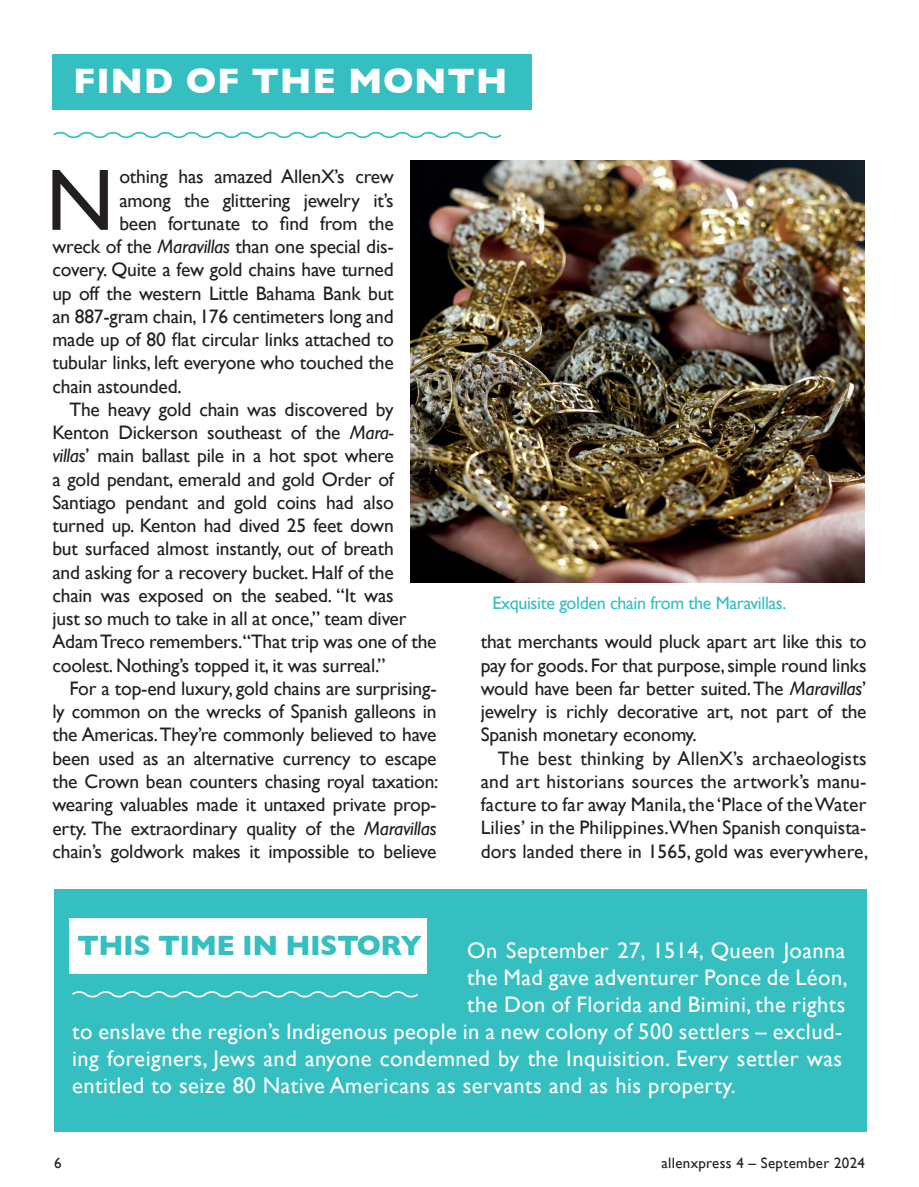
<style>
.page{position:relative;width:919px;height:1187px;background:#fff}
.page>*{position:absolute;margin:0;border:0;box-sizing:border-box;transform-origin:0 0}
.t1{font:87.6px "Gill Sans";color:#231f20}
.t2{font:700 36px "Gill Sans";letter-spacing:.02em;color:#fff}
.t3{font:700 28.5px "Gill Sans";letter-spacing:-.02em;color:#35bfc1}
.t4{font:22.5px "Gill Sans";letter-spacing:.02em;color:#fff}
.t5{font:19.5px/23.2px "Gill Sans";letter-spacing:-.01em;color:#231f20;text-align:justify}
.t6{font:18px "Gill Sans";letter-spacing:-.02em;color:#35bfc1}
.t7{font:15px "Gill Sans";letter-spacing:.02em;color:#231f20}
.s1{font-style:italic}
</style>
<div class="page">
<div style="left:54px;top:889px;width:812px;height:242px;background:#35bfc1"></div>
<div style="left:69px;top:917px;width:357px;height:56px;background:#fff"></div>
<svg style="left:72px;top:991px;width:346px;height:7px"></svg>
<div style="left:52px;top:54px;width:480px;height:55px;background:#35bfc1"></div>
<svg style="left:53px;top:131px;width:449px;height:8px"></svg>
<img style="left:411px;top:160px;width:453px;height:422px">
<h2 class="t2" style="left:73px;top:52px;width:436px">FIND OF THE MONTH</h2>
<h1 class="t1" style="left:46px;top:149px;width:70px">N</h1>
<p class="t5" style="left:119px;top:165px;width:276px">othing has amazed AllenX’s crew</p>
<p class="t5" style="left:119px;top:188px;width:276px">among the glittering jewelry it’s</p>
<p class="t5" style="left:119px;top:211px;width:276px">been fortunate to find from the</p>
<p class="t5" style="left:52px;top:235px;width:343px">wreck of the <span class="s1">Maravillas</span> than one special dis-</p>
<p class="t5" style="left:52px;top:258px;width:343px">covery. Quite a few gold chains have turned</p>
<p class="t5" style="left:52px;top:281px;width:343px">up off the western Little Bahama Bank but</p>
<p class="t5" style="left:52px;top:304px;width:343px">an 887-gram chain, 176 centimeters long and</p>
<p class="t5" style="left:52px;top:328px;width:343px">made up of 80 flat circular links attached to</p>
<p class="t5" style="left:52px;top:351px;width:343px">tubular links, left everyone who touched the</p>
<p class="t5" style="left:52px;top:374px;width:131px">chain astounded.</p>
<p class="t5" style="left:69px;top:397px;width:326px">The heavy gold chain was discovered by</p>
<p class="t5" style="left:52px;top:420px;width:343px">Kenton Dickerson southeast of the <span class="s1">Mara-</span></p>
<p class="t5" style="left:52px;top:444px;width:343px"><span class="s1">villas</span>’ main ballast pile in a hot spot where</p>
<p class="t5" style="left:52px;top:467px;width:343px">a gold pendant, emerald and gold Order of</p>
<p class="t5" style="left:52px;top:490px;width:343px">Santiago pendant and gold coins had also</p>
<p class="t5" style="left:52px;top:513px;width:343px">turned up. Kenton had dived 25 feet down</p>
<p class="t5" style="left:52px;top:537px;width:343px">but surfaced almost instantly, out of breath</p>
<p class="t5" style="left:52px;top:560px;width:343px">and asking for a recovery bucket. Half of the</p>
<p class="t5" style="left:52px;top:583px;width:343px">chain was exposed on the seabed. “It was</p>
<p class="t5" style="left:52px;top:606px;width:355px">just so much to take in all at once,” team diver</p>
<p class="t5" style="left:52px;top:630px;width:385px">Adam Treco remembers.“That trip was one of the</p>
<p class="t5" style="left:52px;top:653px;width:335px">coolest. Nothing’s topped it, it was surreal.”</p>
<p class="t5" style="left:69px;top:676px;width:368px">For a top-end luxury, gold chains are surprising-</p>
<p class="t5" style="left:52px;top:699px;width:385px">ly common on the wrecks of Spanish galleons in</p>
<p class="t5" style="left:52px;top:723px;width:385px">the Americas. They’re commonly believed to have</p>
<p class="t5" style="left:52px;top:746px;width:385px">been used as an alternative currency to escape</p>
<p class="t5" style="left:52px;top:769px;width:387px">the Crown bean counters chasing royal taxation:</p>
<p class="t5" style="left:52px;top:792px;width:385px">wearing valuables made it untaxed private prop-</p>
<p class="t5" style="left:52px;top:816px;width:385px">erty. The extraordinary quality of the <span class="s1">Maravillas</span></p>
<p class="t5" style="left:52px;top:839px;width:385px">chain’s goldwork makes it impossible to believe</p>
<p class="t6" style="left:492px;top:591px;width:295px">Exquisite golden chain from the Maravillas.</p>
<p class="t5" style="left:480px;top:630px;width:387px">that merchants would pluck apart art like this to pay for goods. For that purpose, simple round links would have been far better suited. The <span class="s1">Maravillas</span>’ jewelry is richly decorative art, not part of the Spanish monetary economy.</p>
<p class="t5" style="left:480px;top:746px;width:389px;text-indent:17px">The best thinking by AllenX’s archaeologists and art historians sources the artwork’s manu&shy;facture to far away Manila, the ‘Place of the Water Lilies’ in the Philippines.When Spanish conquista&shy;dors landed there in 1565, gold was everywhere,</p>
<h3 class="t3" style="left:77px;top:922px;width:346px">THIS TIME IN HISTORY</h3>
<p class="t4" style="left:467px;top:936px;width:379px">On September 27, 1514, Queen Joanna</p>
<p class="t4" style="left:467px;top:963px;width:382px">the Mad gave adventurer Ponce de Léon,</p>
<p class="t4" style="left:467px;top:990px;width:379px">the Don of Florida and Bimini, the rights</p>
<p class="t4" style="left:72px;top:1017px;width:771px">to enslave the region’s Indigenous people in a new colony of 500 settlers – exclud-</p>
<p class="t4" style="left:72px;top:1044px;width:771px">ing foreigners, Jews and anyone condemned by the Inquisition. Every settler was</p>
<p class="t4" style="left:72px;top:1071px;width:665px">entitled to seize 80 Native Americans as servants and as his property.</p>
<p class="t7" style="left:54px;top:1153px;width:9px">6</p>
<p class="t7" style="left:661px;top:1153px;width:205px">allenxpress 4 – September 2024</p>
</div>
